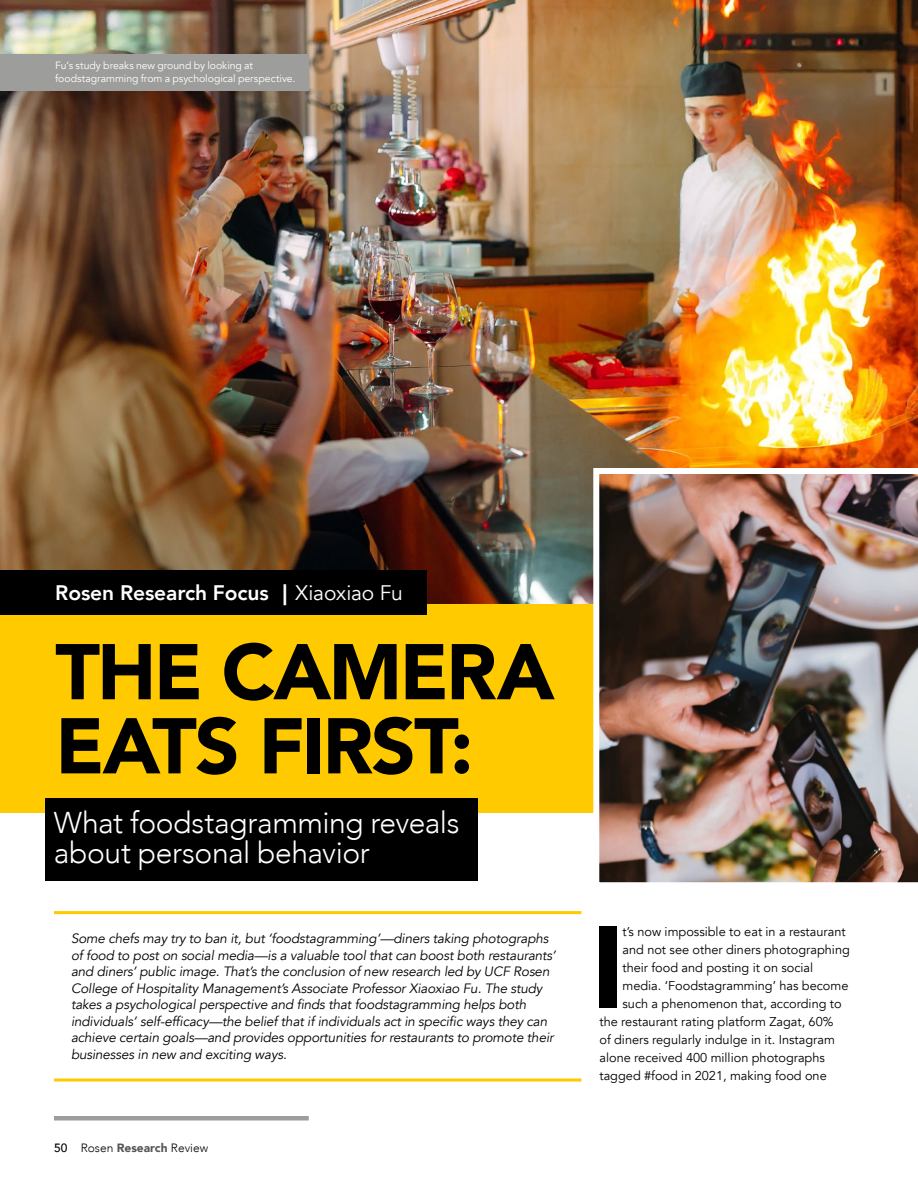
<style>
.page{position:relative;width:918px;height:1188px;background:#fff}
.page>*{position:absolute;margin:0;border:0;box-sizing:border-box;transform-origin:0 0}
.First_Paragraph{font:900 114.45px "Avenir";color:#000}
.Subtitle{font:900 78px/74.1px "Avenir";letter-spacing:-.03em;color:#000}
.Subtitle-2{font:300 30px/30px "Avenir";letter-spacing:-.015em;color:#fff}
.t1{font:800 21px "Avenir";letter-spacing:-.005em;color:#fff}
.Standfirst{font:italic 13.5px/16.5px "Avenir";letter-spacing:-.01em;color:#000}
.First_Paragraph-2{font:12.75px "Avenir";color:#000}
.t2{font:300 12px "Avenir";color:#000}
.Caption_Text{font:10.5px/12.8px "Avenir";letter-spacing:-.005em;color:#fff}
.s1{font-weight:900}
.s2{font-weight:400}
.s3{font-weight:500}
.s4{font-weight:900;color:#575756}
</style>
<div class="page">
<hr style="left:54px;top:1116px;width:255px;height:4px;background:#9d9d9c">
<img style="left:0;top:0;width:918px;height:604px">
<div style="left:0;top:604px;width:593px;height:208px;background:#ffca00"></div>
<div style="left:0;top:570px;width:426px;height:45px;background:#000"></div>
<div style="left:45px;top:798px;width:433px;height:83px;background:#000"></div>
<hr style="left:54px;top:1079px;width:527px;height:3px;background:#ffca00">
<hr style="left:54px;top:911px;width:527px;height:3px;background:#ffca00">
<div style="left:0;top:54px;width:309px;height:36px;background:#9d9d9c"></div>
<img style="left:593px;top:468px;width:325px;height:415px">
<p class="Caption_Text" style="left:55px;top:59px;width:242px">Fu’s study breaks new ground by looking at foodstagramming from a psychological perspective.</p>
<p class="t1" style="left:55px;top:574px;width:349px">Rosen Research Focus <span class="s1">︱</span><span class="s2">Xiaoxiao Fu</span></p>
<p class="Subtitle" style="left:55px;top:633px;width:501px">THE CAMERA<br>EATS FIRST:</p>
<p class="Subtitle-2" style="left:54px;top:807px;width:407px">What foodstagramming reveals about personal behavior</p>
<p class="Standfirst" style="left:71px;top:930px;width:486px">Some chefs may try to ban it, but ‘foodstagramming’—diners taking photographs of food to post on social media—is a valuable tool that can boost both restaurants’ and diners’ public image. That’s the conclusion of new research led by UCF Rosen College of Hospitality Management’s Associate Professor Xiaoxiao Fu. The study takes a psychological perspective and finds that foodstagramming helps both individuals’ self-efficacy—the belief that if individuals act in specific ways they can achieve certain goals—and provides opportunities for restaurants to promote their businesses in new and exciting ways.</p>
<p class="First_Paragraph" style="left:591px;top:870px;width:35px">I</p>
<p class="First_Paragraph-2" style="left:622px;top:924px;width:225px">t’s now impossible to eat in a restaurant</p>
<p class="First_Paragraph-2" style="left:622px;top:942px;width:229px">and not see other diners photographing</p>
<p class="First_Paragraph-2" style="left:622px;top:960px;width:192px">their food and posting it on social</p>
<p class="First_Paragraph-2" style="left:622px;top:978px;width:227px">media. ‘Foodstagramming’ has become</p>
<p class="First_Paragraph-2" style="left:622px;top:996px;width:221px">such a phenomenon that, according to</p>
<p class="First_Paragraph-2" style="left:599px;top:1014px;width:235px">the restaurant rating platform Zagat, 60%</p>
<p class="First_Paragraph-2" style="left:599px;top:1032px;width:237px">of diners regularly indulge in it. Instagram</p>
<p class="First_Paragraph-2" style="left:599px;top:1050px;width:227px">alone received 400 million photographs</p>
<p class="First_Paragraph-2" style="left:599px;top:1068px;width:229px">tagged #food in 2021, making food one</p>
<p class="t2" style="left:54px;top:1141px;width:156px"><span class="s3">50</span> Rosen <span class="s4">Research</span> Review</p>
</div>
